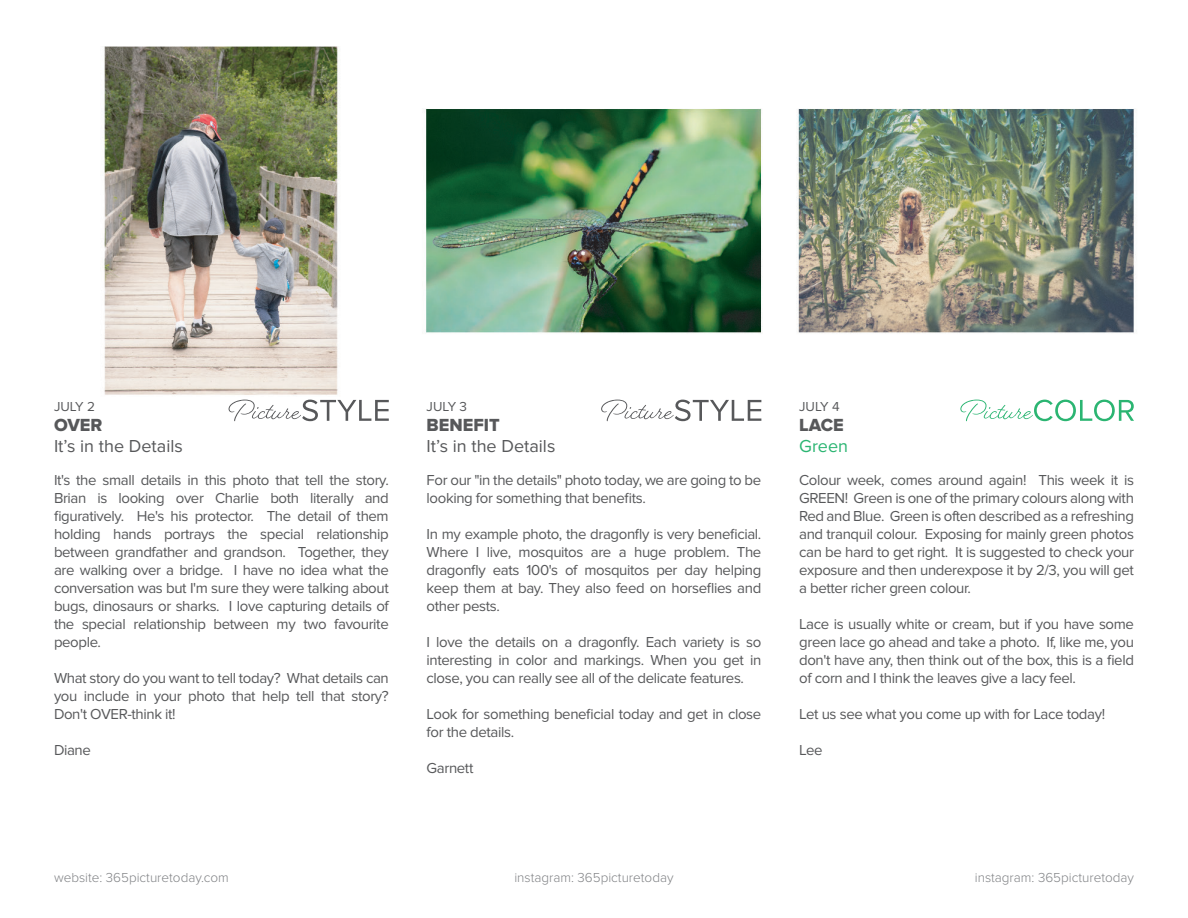
<style>
.page{position:relative;width:1188px;height:918px;background:#fff}
.page>*{position:absolute;margin:0;border:0;box-sizing:border-box;transform-origin:0 0}
.t1{font:18.15px "Proxima Nova Extrabld";color:#57585a}
.t2{font:18px "Proxima Nova";color:#57585a}
.t3{font:18px "Proxima Nova";color:#2bb572}
.t4{font:15px/18px "Proxima Nova";letter-spacing:-.025em;color:#57585a;text-align:justify}
.t5{font:300 13.5px "Proxima Nova";color:#808285}
.t6{font:13.5px "Proxima Nova";color:#57585a}
</style>
<div class="page">
<img style="left:104px;top:47px;width:1032px;height:375px">
<svg style="left:960px;top:400px;width:174px;height:21px"></svg>
<svg style="left:601px;top:400px;width:160px;height:21px"></svg>
<svg style="left:229px;top:400px;width:160px;height:21px"></svg>
<p class="t6" style="left:54px;top:399px;width:42px">JULY 2</p>
<p class="t1" style="left:54px;top:414px;width:50px">OVER</p>
<p class="t6" style="left:427px;top:399px;width:42px">JULY 3</p>
<p class="t1" style="left:427px;top:414px;width:75px">BENEFIT</p>
<p class="t6" style="left:799px;top:399px;width:42px">JULY 4</p>
<p class="t1" style="left:799px;top:414px;width:46px">LACE</p>
<p class="t2" style="left:54px;top:436px;width:130px">It’s in the Details</p>
<p class="t2" style="left:427px;top:436px;width:130px">It’s in the Details</p>
<p class="t3" style="left:799px;top:436px;width:50px">Green</p>
<p class="t4" style="left:54px;top:471px;width:336px">It's the small details in this photo that tell the story.<br>Brian is looking over Charlie both literally and figuratively. He's his protector. The detail of them holding hands portrays the special relationship between grandfather and grandson. Together, they are walking over a bridge. I have no idea what the conversation was but I'm sure they were talking about bugs, dinosaurs or sharks. I love capturing details of the special relationship between my two favourite people.</p>
<p class="t4" style="left:54px;top:669px;width:336px">What story do you want to tell today? What details can you include in your photo that help tell that story?<br>Don't OVER-think it!</p>
<p class="t4" style="left:54px;top:741px;width:38px">Diane</p>
<p class="t4" style="left:427px;top:471px;width:336px">For our "in the details" photo today, we are going to be looking for something that benefits.</p>
<p class="t4" style="left:427px;top:525px;width:336px">In my example photo, the dragonfly is very beneficial.<br>Where I live, mosquitos are a huge problem. The dragonfly eats 100's of mosquitos per day helping keep them at bay. They also feed on horseflies and other pests.</p>
<p class="t4" style="left:427px;top:633px;width:336px">I love the details on a dragonfly. Each variety is so interesting in color and markings. When you get in close, you can really see all of the delicate features.</p>
<p class="t4" style="left:427px;top:705px;width:336px">Look for something beneficial today and get in close for the details.</p>
<p class="t4" style="left:427px;top:759px;width:48px">Garnett</p>
<p class="t4" style="left:799px;top:471px;width:336px">Colour week, comes around again! This week it is GREEN! Green is one of the primary colours along with Red and Blue. Green is often described as a refreshing and tranquil colour. Exposing for mainly green photos can be hard to get right. It is suggested to check your exposure and then underexpose it by 2/3, you will get a better richer green colour.</p>
<p class="t4" style="left:799px;top:615px;width:336px">Lace is usually white or cream, but if you have some green lace go ahead and take a photo. If, like me, you don't have any, then think out of the box, this is a field of corn and I think the leaves give a lacy feel.</p>
<p class="t4" style="left:799px;top:705px;width:307px">Let us see what you come up with for Lace today!</p>
<p class="t4" style="left:799px;top:741px;width:25px">Lee</p>
<p class="t5" style="left:54px;top:869px;width:176px">website: 365picturetoday.com</p>
<p class="t5" style="left:514px;top:869px;width:161px">instagram: 365picturetoday</p>
<p class="t5" style="left:975px;top:869px;width:161px">instagram: 365picturetoday</p>
</div>
